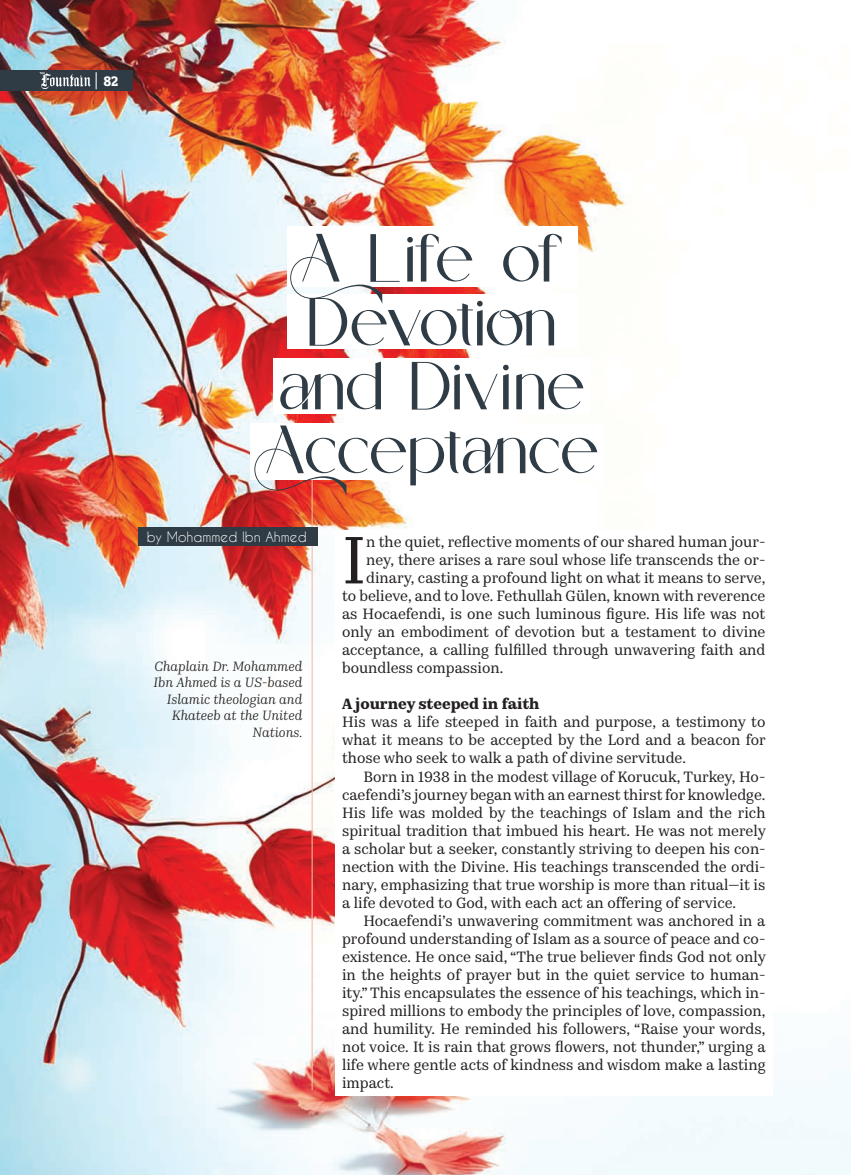
<style>
.page{position:relative;width:851px;height:1175px;background:#fff}
.page>*{position:absolute;margin:0;border:0;box-sizing:border-box;transform-origin:0 0}
.t1{font:67.8px/63.9px "Vionie";letter-spacing:-.06em;color:#2f3c45}
.t2{font:67.8px/63.9px "Vionie";letter-spacing:-.085em;color:#2f3c45}
._02_Fountain_first_paragraph{font:67.2px "Kazimir Text";color:#231f20}
._01_Fountain_main_text{font:15px/18px "Kazimir Text";color:#231f20;text-align:justify}
._02_Fountain_first_paragraph-2{font:15px "Kazimir Text";color:#231f20}
._01_Fountain_main_text-2{font:700 15px "Kazimir Text";color:#231f20}
.t3{font:700 15px "Zine Slab Dis";color:#fff}
.FFF_Note{font:italic 13.5px/16.5px "Kazimir Text";color:#231f20;text-align:right}
.FF_Note{font:13.5px "Caviar Dreams";color:#fff}
</style>
<div class="page">
<img style="left:0;top:0;width:850px;height:1174px">
<div style="left:0;top:70px;width:133px;height:21px;background:#2f3c45"></div>
<svg style="left:39px;top:72px;width:58px;height:18px"></svg>
<hr style="left:311px;top:468px;width:1px;height:622px;background:#f2baa5">
<div style="left:138px;top:527px;width:180px;height:19px;background:#2f3c45"></div>
<div style="left:335px;top:530px;width:437px;height:566px;background:#fff"></div>
<div style="left:288px;top:226px;width:290px;height:60px;background:#fff"></div>
<div style="left:288px;top:294px;width:290px;height:54px;background:#fff"></div>
<div style="left:273px;top:359px;width:316px;height:55px;background:#fff"></div>
<div style="left:250px;top:422px;width:353px;height:57px;background:#fff"></div>
<p class="t3" style="left:103px;top:73px;width:16px">82</p>
<p class="t2" style="left:302px;top:232px;width:268px">ALife of<br>Devotion</p>
<p class="t1" style="left:266px;top:360px;width:340px">and Divine<br>Acceptance</p>
<p class="FF_Note" style="left:147px;top:528px;width:161px">by Mohammed Ibn Ahmed</p>
<p class="FFF_Note" style="left:154px;top:657px;width:150px">Chaplain Dr. Mohammed<br>Ibn Ahmed is a US-based<br>Islamic theologian and<br>Khateeb at the United<br>Nations.</p>
<p class="_02_Fountain_first_paragraph" style="left:342px;top:510px;width:26px">I</p>
<p class="_02_Fountain_first_paragraph-2" style="left:366px;top:531px;width:401px">n the quiet, reflective moments of our shared human jour-</p>
<p class="_02_Fountain_first_paragraph-2" style="left:366px;top:549px;width:401px">ney, there arises a rare soul whose life transcends the or-</p>
<p class="_02_Fountain_first_paragraph-2" style="left:366px;top:567px;width:401px">dinary, casting a profound light on what it means to serve,</p>
<p class="_02_Fountain_first_paragraph-2" style="left:342px;top:585px;width:425px">to believe, and to love. Fethullah Gülen, known with reverence</p>
<p class="_02_Fountain_first_paragraph-2" style="left:342px;top:603px;width:425px">as Hocaefendi, is one such luminous figure. His life was not</p>
<p class="_02_Fountain_first_paragraph-2" style="left:342px;top:621px;width:425px">only an embodiment of devotion but a testament to divine</p>
<p class="_02_Fountain_first_paragraph-2" style="left:342px;top:639px;width:425px">acceptance, a calling fulfilled through unwavering faith and</p>
<p class="_02_Fountain_first_paragraph-2" style="left:342px;top:657px;width:163px">boundless compassion.</p>
<p class="_01_Fountain_main_text-2" style="left:342px;top:693px;width:199px">A journey steeped in faith</p>
<p class="_01_Fountain_main_text" style="left:342px;top:712px;width:425px">His was a life steeped in faith and purpose, a testimony to what it means to be accepted by the Lord and a beacon for those who seek to walk a path of divine servitude.</p>
<p class="_01_Fountain_main_text" style="left:342px;top:766px;width:425px;text-indent:21px">Born in 1938 in the modest village of Korucuk, Turkey, Ho&shy;caefendi’s journey began with an earnest thirst for knowledge.<br>His life was molded by the teachings of Islam and the rich spiritual tradition that imbued his heart. He was not merely a scholar but a seeker, constantly striving to deepen his con&shy;nection with the Divine. His teachings transcended the ordi&shy;nary, emphasizing that true worship is more than ritual—it is a life devoted to God, with each act an offering of service.</p>
<p class="_01_Fountain_main_text" style="left:342px;top:910px;width:425px;text-indent:21px">Hocaefendi’s unwavering commitment was anchored in a profound understanding of Islam as a source of peace and co&shy;existence. He once said, “The true believer finds God not only in the heights of prayer but in the quiet service to human&shy;ity.” This encapsulates the essence of his teachings, which in&shy;spired millions to embody the principles of love, compassion, and humility. He reminded his followers, “Raise your words, not voice. It is rain that grows flowers, not thunder,” urging a life where gentle acts of kindness and wisdom make a lasting impact.</p>
</div>
